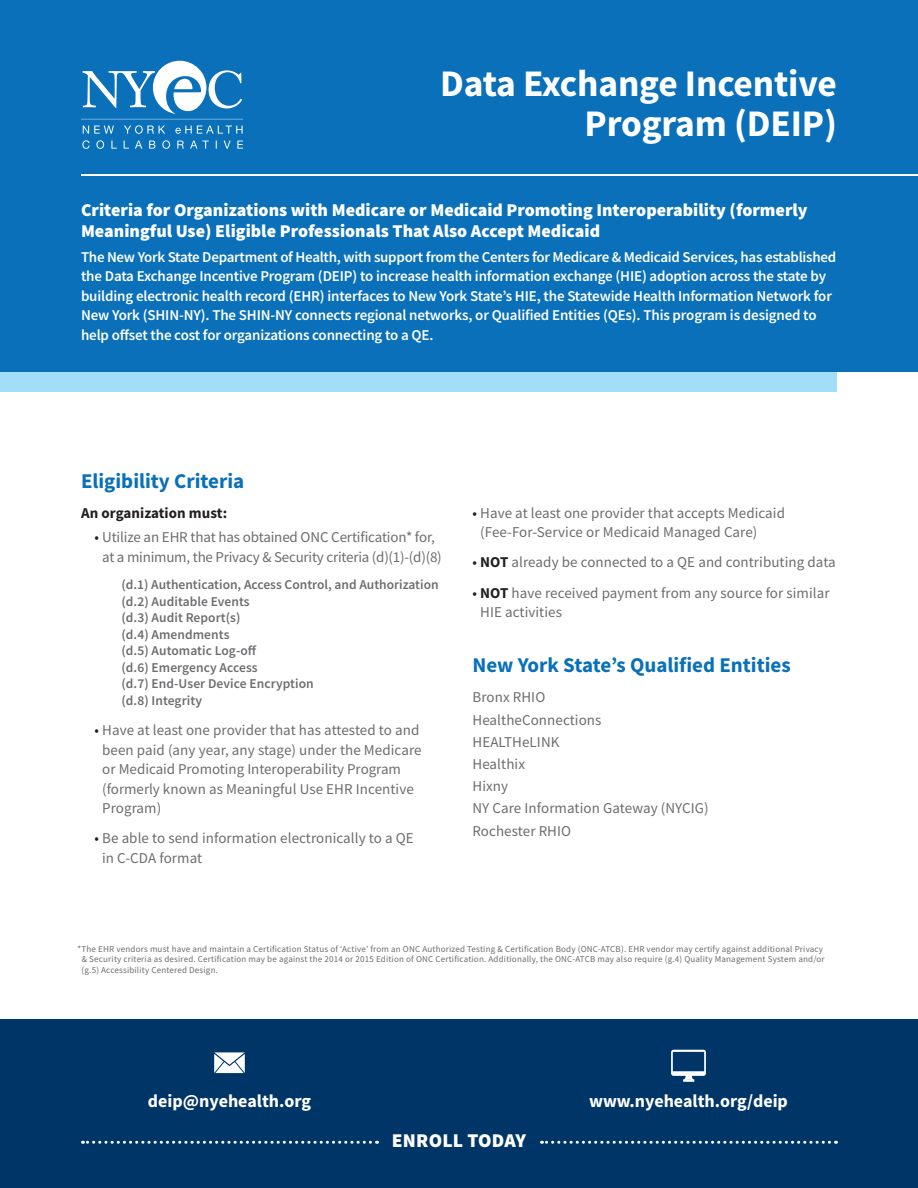
<style>
.page{position:relative;width:918px;height:1188px;background:#fff}
.page>*{position:absolute;margin:0;border:0;box-sizing:border-box;transform-origin:0 0}
.t1{font:700 37.5px/40.5px "Source Sans Pro";letter-spacing:-.005em;color:#fff;text-align:right}
.t2{font:700 21px "Source Sans Pro";color:#0970b9}
.t3{font:900 19.5px "Source Sans Pro";letter-spacing:.01em;color:#fff}
.t4{font:900 18px/21px "Source Sans Pro";color:#fff}
.t5{font:700 18px "Source Sans Pro";color:#fff}
.t6{font:15px/19.5px "Source Sans Pro";letter-spacing:.005em;color:#6c6d70}
.t7{font:600 15px/19.5px "Source Sans Pro";letter-spacing:-.01em;color:#fff}
.t8{font:15px/19.5px "Source Sans Pro";letter-spacing:-.015em;color:#6c6d70;text-align:center}
.t9{font:700 15px "Source Sans Pro";letter-spacing:.005em;color:#231f20}
.t10{font:600 13.5px/16.5px "Source Sans Pro";letter-spacing:.005em;color:#6c6d70}
.t11{font:9px/10.5px "Source Sans Pro";letter-spacing:.02em;color:#6c6d70}
.s1{color:#231f20}
.s2{font-weight:700;color:#231f20}
</style>
<div class="page">
<div style="left:0;top:371px;width:837px;height:21px;background:#a2def8"></div>
<div style="left:0;top:1019px;width:918px;height:169px;background:#003667"></div>
<svg style="left:82px;top:1141px;width:288px;height:3px"></svg>
<svg style="left:542px;top:1141px;width:288px;height:3px"></svg>
<svg style="left:214px;top:1052px;width:31px;height:21px"></svg>
<svg style="left:671px;top:1050px;width:35px;height:32px"></svg>
<div style="left:0;top:0;width:918px;height:371px;background:#0970b9"></div>
<svg style="left:81px;top:61px;width:162px;height:88px"></svg>
<hr style="left:81px;top:175px;width:837px;height:1px;background:#fff">
<h1 class="t1" style="left:440px;top:62px;width:398px">Data Exchange Incentive<br>Program (DEIP)</h1>
<p class="t4" style="left:81px;top:199px;width:728px">Criteria for Organizations with Medicare or Medicaid Promoting Interoperability (formerly<br>Meaningful Use) Eligible Professionals That Also Accept Medicaid</p>
<p class="t7" style="left:81px;top:247px;width:757px">The New York State Department of Health, with support from the Centers for Medicare &amp; Medicaid Services, has established the Data Exchange Incentive Program (DEIP) to increase health information exchange (HIE) adoption across the state by building electronic health record (EHR) interfaces to New York State’s HIE, the Statewide Health Information Network for New York (SHIN-NY). The SHIN-NY connects regional networks, or Qualified Entities (QEs). This program is designed to help offset the cost for organizations connecting to a QE.</p>
<h2 class="t2" style="left:81px;top:467px;width:165px">Eligibility Criteria</h2>
<p class="t9" style="left:81px;top:502px;width:148px">An organization must:</p>
<p class="t8" style="left:94px;top:528px;width:349px"><span class="s1">•</span> Utilize an EHR that has obtained ONC Certification* for, at a minimum, the Privacy &amp; Security criteria (d)(1)-(d)(8)</p>
<p class="t10" style="left:122px;top:576px;width:319px">(d.1) Authentication, Access Control, and Authorization (d.2) Auditable Events<br>(d.3) Audit Report(s)<br>(d.4) Amendments<br>(d.5) Automatic Log-off<br>(d.6) Emergency Access<br>(d.7) End-User Device Encryption<br>(d.8) Integrity</p>
<p class="t6" style="left:102px;top:720px;width:321px;text-indent:-8px"><span class="s1">•</span> Have at least one provider that has attested to and been paid (any year, any stage) under the Medicare or Medicaid Promoting Interoperability Program (formerly known as Meaningful Use EHR Incentive Program)</p>
<p class="t6" style="left:102px;top:828px;width:313px;text-indent:-8px"><span class="s1">•</span> Be able to send information electronically to a QE in C-CDA format</p>
<p class="t6" style="left:480px;top:503px;width:306px;text-indent:-8px"><span class="s1">•</span> Have at least one provider that accepts Medicaid (Fee-For-Service or Medicaid Managed Care)</p>
<p class="t6" style="left:472px;top:552px;width:365px"><span class="s1">•</span> <span class="s2">NOT</span> already be connected to a QE and contributing data</p>
<p class="t6" style="left:480px;top:583px;width:351px;text-indent:-8px"><span class="s1">•</span> <span class="s2">NOT</span> have received payment from any source for similar<br>HIE activities</p>
<h2 class="t2" style="left:472px;top:651px;width:320px">New York State’s Qualified Entities</h2>
<p class="t6" style="left:472px;top:686px;width:238px;line-height:22.2px">Bronx RHIO<br>HealtheConnections<br>HEALTHeLINK<br>Healthix<br>Hixny<br>NY Care Information Gateway (NYCIG)<br>Rochester RHIO</p>
<p class="t11" style="left:82px;top:943px;width:744px;text-indent:-4px">*The EHR vendors must have and maintain a Certification Status of ‘Active’ from an ONC Authorized Testing &amp; Certification Body (ONC-ATCB). EHR vendor may certify against additional Privacy &amp; Security criteria as desired. Certification may be against the 2014 or 2015 Edition of ONC Certification. Additionally, the ONC-ATCB may also require (g.4) Quality Management System and/or (g.5) Accessibility Centered Design.</p>
<p class="t5" style="left:148px;top:1089px;width:165px">deip@nyehealth.org</p>
<p class="t5" style="left:589px;top:1089px;width:200px">www.nyehealth.org/deip</p>
<h3 class="t3" style="left:392px;top:1127px;width:136px">ENROLL TODAY</h3>
</div>
